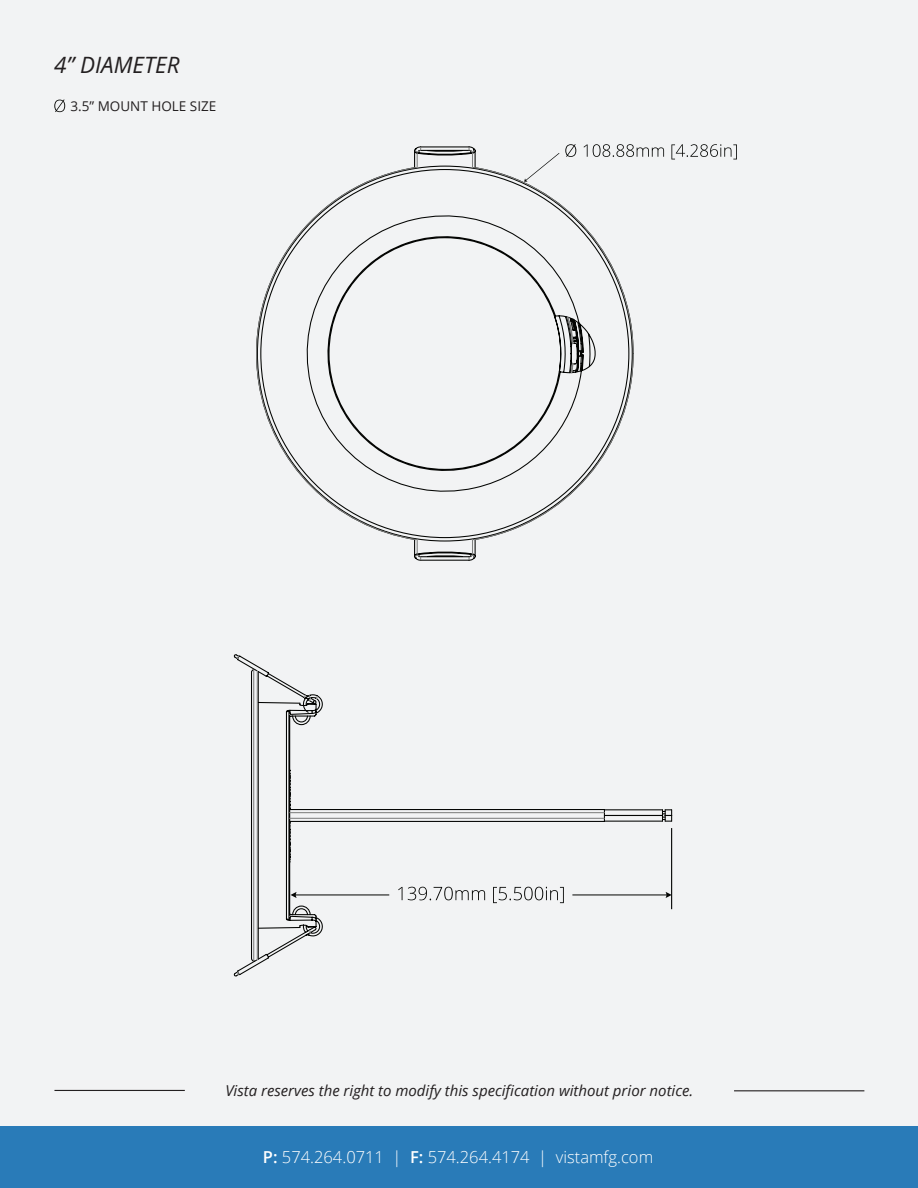
<style>
.page{position:relative;width:918px;height:1188px;background:#fff}
.page>*{position:absolute;margin:0;border:0;box-sizing:border-box;transform-origin:0 0}
.t1{font:italic 22.5px "Open Sans";color:#231f20}
.t2{font:300 16.5px "Open Sans";color:#fff}
.t3{font:italic 15px "Open Sans";color:#231f20}
.t4{font:13.5px "Open Sans";color:#231f20}
.s1{font-weight:600}
</style>
<div class="page">
<div style="left:0;top:0;width:918px;height:1126px;background:#f2f3f4"></div>
<div style="left:0;top:1126px;width:918px;height:62px;background:#297bb8"></div>
<hr style="left:54px;top:1090px;width:131px;height:1px;background:#231f20">
<hr style="left:734px;top:1090px;width:130px;height:1px;background:#231f20">
<svg style="left:54px;top:99px;width:11px;height:13px"></svg>
<svg style="left:256px;top:146px;width:378px;height:415px"></svg>
<svg style="left:524px;top:153px;width:35px;height:29px"></svg>
<svg style="left:565px;top:144px;width:11px;height:13px"></svg>
<svg style="left:584px;top:144px;width:80px;height:13px"></svg>
<svg style="left:671px;top:144px;width:66px;height:15px"></svg>
<svg style="left:236px;top:655px;width:369px;height:321px"></svg>
<svg style="left:291px;top:892px;width:98px;height:6px"></svg>
<svg style="left:572px;top:892px;width:99px;height:6px"></svg>
<hr style="left:671px;top:828px;width:1px;height:81px;background:#050604">
<svg style="left:398px;top:887px;width:87px;height:13px"></svg>
<svg style="left:493px;top:887px;width:71px;height:16px"></svg>
<h1 class="t1" style="left:54px;top:52px;width:127px">4” DIAMETER</h1>
<p class="t4" style="left:70px;top:101px;width:147px">3.5” MOUNT HOLE SIZE</p>
<p class="t3" style="left:225px;top:1080px;width:469px">Vista reserves the right to modify this specification without prior notice.</p>
<p class="t2" style="left:263px;top:1151px;width:392px"><span class="s1">P:</span> 574.264.0711 | <span class="s1">F:</span> 574.264.4174 | vistamfg.com</p>
</div>
